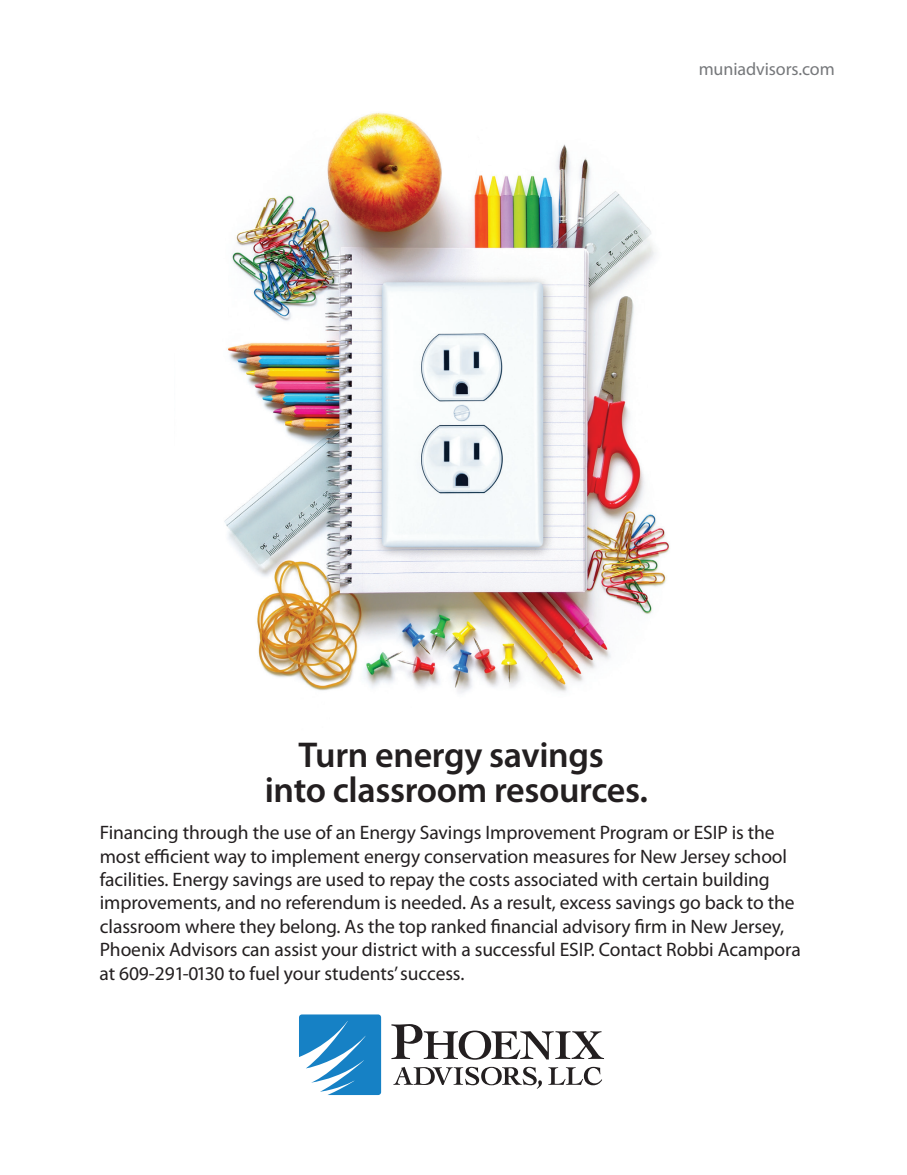
<style>
.page{position:relative;width:907px;height:1175px;background:#fff}
.page>*{position:absolute;margin:0;border:0;box-sizing:border-box;transform-origin:0 0}
.t1{font:600 36px/34.5px "Myriad Pro";letter-spacing:-.01em;color:#231f20;text-align:center}
.t2{font:19.5px/23.4px "Myriad Pro";letter-spacing:-.005em;color:#231f20}
.t3{font:18px "Myriad Pro";letter-spacing:-.005em;color:#76787b}
</style>
<div class="page">
<img style="left:224px;top:112px;width:446px;height:581px">
<svg style="left:299px;top:1014px;width:82px;height:81px"></svg>
<svg style="left:548px;top:1067px;width:54px;height:18px"></svg>
<svg style="left:391px;top:1024px;width:213px;height:36px"></svg>
<svg style="left:393px;top:1067px;width:148px;height:22px"></svg>
<p class="t3" style="left:698px;top:59px;width:137px">muniadvisors.com</p>
<h1 class="t1" style="left:265px;top:738px;width:384px">Turn energy savings<br>into classroom resources.</h1>
<p class="t2" style="left:99px;top:821px;width:702px">Financing through the use of an Energy Savings Improvement Program or ESIP is the most efficient way to implement energy conservation measures for New Jersey school facilities. Energy savings are used to repay the costs associated with certain building improvements, and no referendum is needed. As a result, excess savings go back to the classroom where they belong. As the top ranked financial advisory firm in New Jersey, Phoenix Advisors can assist your district with a successful ESIP. Contact Robbi Acampora at 609-291-0130 to fuel your students’ success.</p>
</div>
